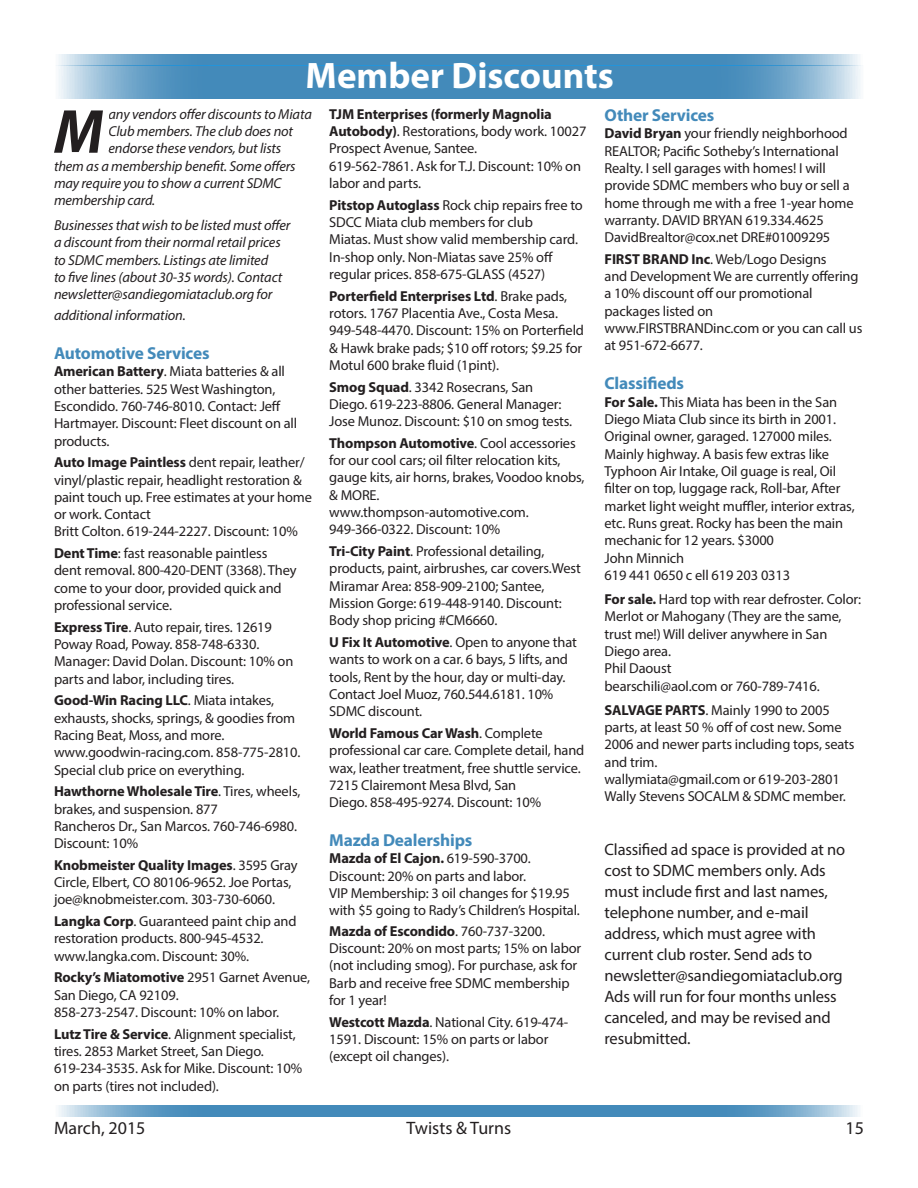
<style>
.page{position:relative;width:918px;height:1188px;background:#fff}
.page>*{position:absolute;margin:0;border:0;box-sizing:border-box;transform-origin:0 0}
.t1{font:700 36.9px "Myriad Pro";color:#fff}
.t2{font:18px "Myriad Pro";color:#231f20}
.t3{font:700 17.25px "Myriad Pro";letter-spacing:-.01em;color:#438aba}
.t4{font:16.5px/21px "Myriad Pro";letter-spacing:-.01em;color:#231f20}
.t5{font:14.4px/17.2px "Myriad Pro";letter-spacing:-.01em;color:#231f20}
.t6{font:italic 14.4px/17.2px "Myriad Pro";letter-spacing:-.01em;color:#231f20}
.s1{font-weight:700}
</style>
<div class="page">
<svg style="left:58px;top:1105px;width:802px;height:11px;background:#5997c2"></svg>
<svg style="left:58px;top:54px;width:802px;height:11px;background:#5997c2"></svg>
<svg style="left:56px;top:65px;width:805px;height:34px;background:#5898c2"></svg>
<svg style="left:54px;top:110px;width:49px;height:43px"></svg>
<h1 class="t1" style="left:306px;top:51px;width:310px">Member Discounts</h1>
<p class="t6" style="left:109px;top:105px;width:205px">any vendors offer discounts to Miata</p>
<p class="t6" style="left:109px;top:122px;width:186px">Club members. The club does not</p>
<p class="t6" style="left:109px;top:140px;width:174px">endorse these vendors, but lists</p>
<p class="t6" style="left:54px;top:157px;width:243px">them as a membership benefit. Some offers</p>
<p class="t6" style="left:54px;top:174px;width:229px">may require you to show a current SDMC</p>
<p class="t6" style="left:54px;top:192px;width:103px">membership card.</p>
<p class="t6" style="left:54px;top:216px;width:238px">Businesses that wish to be listed must offer a discount from their normal retail prices to SDMC members. Listings ate limited<br>to five lines (about 30-35 words). Contact newsletter@sandiegomiataclub.org for</p>
<p class="t6" style="left:54px;top:306px;width:133px">additional information.</p>
<p class="t3" style="left:54px;top:342px;width:157px">Automotive Services</p>
<p class="t5" style="left:54px;top:363px;width:245px"><span class="s1">American Battery</span>. Miata batteries &amp; all other batteries. 525 West Washington, Escondido. 760-746-8010. Contact: Jeff Hartmayer. Discount: Fleet discount on all products.</p>
<p class="t5" style="left:54px;top:454px;width:259px"><span class="s1">Auto Image Paintless</span> dent repair, leather/ vinyl/plastic repair, headlight restoration &amp; paint touch up. Free estimates at your home or work. Contact<br>Britt Colton. 619-244-2227. Discount: 10%</p>
<p class="t5" style="left:54px;top:544px;width:244px"><span class="s1">Dent Time</span>: fast reasonable paintless dent removal. 800-420-DENT (3368). They come to your door, provided quick and professional service.</p>
<p class="t5" style="left:54px;top:618px;width:241px"><span class="s1">Express Tire</span>. Auto repair, tires. 12619<br>Poway Road, Poway. 858-748-6330.<br>Manager: David Dolan. Discount: 10% on parts and labor, including tires.</p>
<p class="t5" style="left:54px;top:692px;width:248px"><span class="s1">Good-Win Racing LLC</span>. Miata intakes, exhausts, shocks, springs, &amp; goodies from Racing Beat, Moss, and more. www.goodwin-racing.com. 858-775-2810.<br>Special club price on everything.</p>
<p class="t5" style="left:54px;top:783px;width:248px"><span class="s1">Hawthorne Wholesale Tire</span>. Tires, wheels, brakes, and suspension. 877<br>Rancheros Dr., San Marcos. 760-746-6980.<br>Discount: 10%</p>
<p class="t5" style="left:54px;top:856px;width:245px"><span class="s1">Knobmeister Quality Images</span>. 3595 Gray<br>Circle, Elbert, CO 80106-9652. Joe Portas, joe@knobmeister.com. 303-730-6060.</p>
<p class="t5" style="left:54px;top:912px;width:244px"><span class="s1">Langka Corp</span>. Guaranteed paint chip and restoration products. 800-945-4532. www.langka.com. Discount: 30%.</p>
<p class="t5" style="left:54px;top:969px;width:258px"><span class="s1">Rocky’s Miatomotive</span> 2951 Garnet Avenue,<br>San Diego, CA 92109.<br>858-273-2547. Discount: 10% on labor.</p>
<p class="t5" style="left:54px;top:1025px;width:250px"><span class="s1">Lutz Tire &amp; Service</span>. Alignment specialist, tires. 2853 Market Street, San Diego.<br>619-234-3535. Ask for Mike. Discount: 10% on parts (tires not included).</p>
<p class="t5" style="left:329px;top:105px;width:259px"><span class="s1">TJM Enterprises (formerly Magnolia Autobody)</span>. Restorations, body work. 10027<br>Prospect Avenue, Santee.<br>619-562-7861. Ask for T.J. Discount: 10% on labor and parts.</p>
<p class="t5" style="left:329px;top:196px;width:255px"><span class="s1">Pitstop Autoglass</span> Rock chip repairs free to SDCC Miata club members for club<br>Miatas. Must show valid membership card.<br>In-shop only. Non-Miatas save 25% off regular prices. 858-675-GLASS (4527)</p>
<p class="t5" style="left:329px;top:287px;width:256px"><span class="s1">Porterfield Enterprises Ltd</span>. Brake pads, rotors. 1767 Placentia Ave., Costa Mesa.<br>949-548-4470. Discount: 15% on Porterfield &amp; Hawk brake pads; $10 off rotors; $9.25 for Motul 600 brake fluid (1pint).</p>
<p class="t5" style="left:329px;top:378px;width:245px"><span class="s1">Smog Squad</span>. 3342 Rosecrans, San<br>Diego. 619-223-8806. General Manager:<br>Jose Munoz. Discount: $10 on smog tests.</p>
<p class="t5" style="left:329px;top:434px;width:257px"><span class="s1">Thompson Automotive</span>. Cool accessories for our cool cars; oil filter relocation kits, gauge kits, air horns, brakes, Voodoo knobs, &amp; MORE.<br>www.thompson-automotive.com.<br>949-366-0322. Discount: 10%</p>
<p class="t5" style="left:329px;top:542px;width:253px"><span class="s1">Tri-City Paint</span>. Professional detailing, products, paint, airbrushes, car covers.West Miramar Area: 858-909-2100; Santee, Mission Gorge: 619-448-9140. Discount:<br>Body shop pricing #CM6660.</p>
<p class="t5" style="left:329px;top:633px;width:249px"><span class="s1">U Fix It Automotive</span>. Open to anyone that wants to work on a car. 6 bays, 5 lifts, and tools, Rent by the hour, day or multi-day.<br>Contact Joel Muoz, 760.544.6181. 10% SDMC discount.</p>
<p class="t5" style="left:329px;top:724px;width:257px"><span class="s1">World Famous Car Wash</span>. Complete professional car care. Complete detail, hand wax, leather treatment, free shuttle service.<br>7215 Clairemont Mesa Blvd, San<br>Diego. 858-495-9274. Discount: 10%</p>
<p class="t3" style="left:329px;top:829px;width:145px">Mazda Dealerships</p>
<p class="t5" style="left:329px;top:850px;width:252px"><span class="s1">Mazda of El Cajon.</span> 619-590-3700.<br>Discount: 20% on parts and labor.<br>VIP Membership: 3 oil changes for $19.95 with $5 going to Rady’s Children’s Hospital.</p>
<p class="t5" style="left:329px;top:922px;width:254px"><span class="s1">Mazda of Escondido</span>. 760-737-3200.<br>Discount: 20% on most parts; 15% on labor (not including smog). For purchase, ask for Barb and receive free SDMC membership for 1 year!</p>
<p class="t5" style="left:329px;top:1013px;width:240px"><span class="s1">Westcott Mazda</span>. National City. 619-474-<br>1591. Discount: 15% on parts or labor (except oil changes).</p>
<p class="t3" style="left:605px;top:104px;width:111px">Other Services</p>
<p class="t5" style="left:605px;top:125px;width:251px"><span class="s1">David Bryan</span> your friendly neighborhood REALTOR; Pacific Sotheby’s International Realty. I sell garages with homes! I will provide SDMC members who buy or sell a home through me with a free 1-year home warranty. DAVID BRYAN 619.334.4625<br>DavidBrealtor@cox.net DRE#01009295</p>
<p class="t5" style="left:605px;top:250px;width:259px"><span class="s1">FIRST BRAND Inc</span>. Web/Logo Designs<br>and Development We are currently offering a 10% discount off our promotional packages listed on www.FIRSTBRANDinc.com or you can call us at 951-672-6677.</p>
<p class="t3" style="left:605px;top:372px;width:81px">Classifieds</p>
<p class="t5" style="left:605px;top:393px;width:252px"><span class="s1">For Sale.</span> This Miata has been in the San Diego Miata Club since its birth in 2001.<br>Original owner, garaged. 127000 miles.<br>Mainly highway. A basis few extras like Typhoon Air Intake, Oil guage is real, Oil filter on top, luggage rack, Roll-bar, After market light weight muffler, interior extras, etc. Runs great. Rocky has been the main mechanic for 12 years. $3000<br>John Minnich<br>619 441 0650 c ell 619 203 0313</p>
<p class="t5" style="left:605px;top:590px;width:258px"><span class="s1">For sale.</span> Hard top with rear defroster. Color:<br>Merlot or Mahogany (They are the same, trust me!) Will deliver anywhere in San<br>Diego area.<br>Phil Daoust<br>bearschili@aol.com or 760-789-7416.</p>
<p class="t5" style="left:605px;top:701px;width:252px"><span class="s1">SALVAGE PARTS</span>. Mainly 1990 to 2005 parts, at least 50 % off of cost new. Some 2006 and newer parts including tops, seats and trim.<br>wallymiata@gmail.com or 619-203-2801<br>Wally Stevens SOCALM &amp; SDMC member.</p>
<p class="t4" style="left:605px;top:839px;width:242px">Classified ad space is provided at no cost to SDMC members only. Ads must include first and last names, telephone number, and e-mail address, which must agree with current club roster. Send ads to newsletter@sandiegomiataclub.org<br>Ads will run for four months unless canceled, and may be revised and resubmitted.</p>
<p class="t2" style="left:54px;top:1117px;width:93px">March, 2015</p>
<p class="t2" style="left:407px;top:1117px;width:106px">Twists &amp; Turns</p>
<p class="t2" style="left:846px;top:1117px;width:20px">15</p>
</div>
